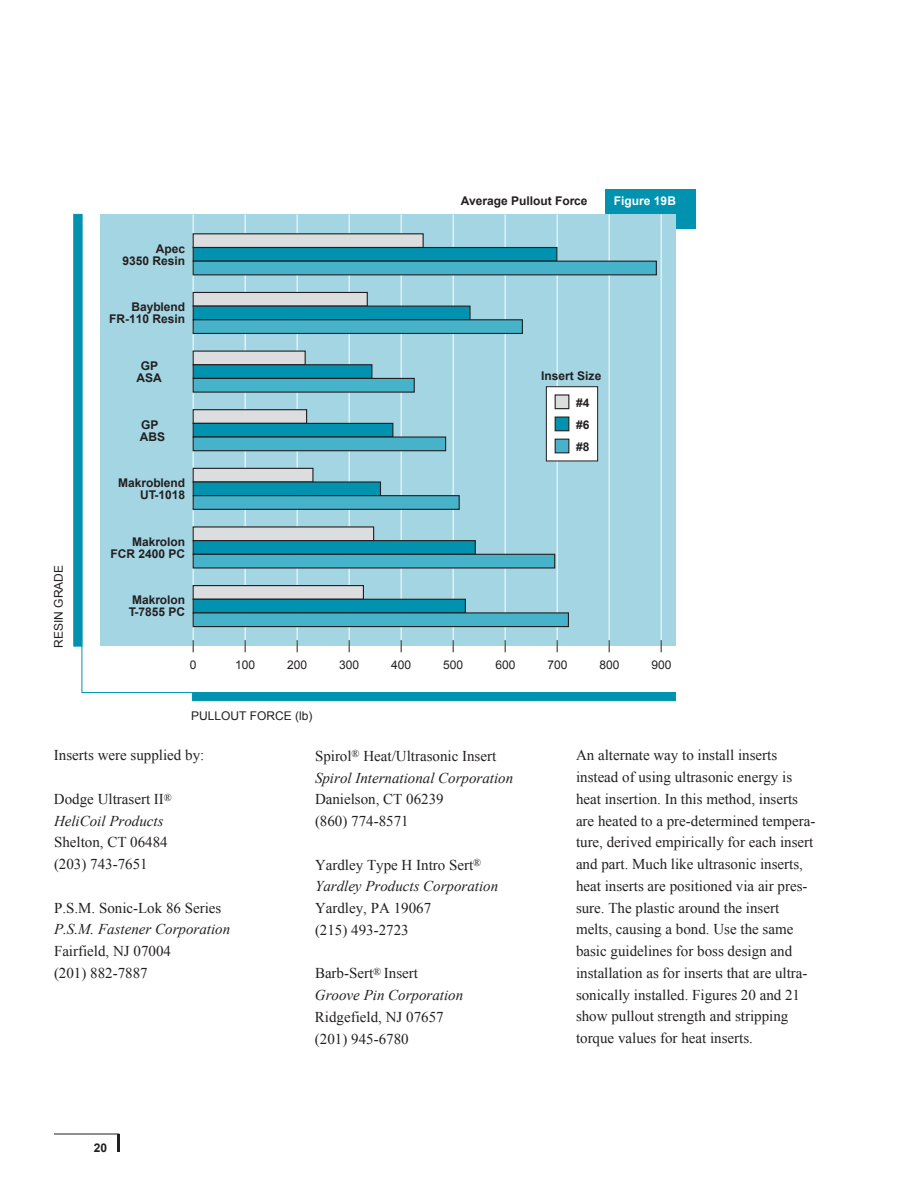
<style>
.page{position:relative;width:918px;height:1188px;background:#fff}
.page>*{position:absolute;margin:0;border:0;box-sizing:border-box;transform-origin:0 0}
.t1{font:15px/21.8px "Times New Roman";color:#231f20}
.t2{font:italic 15px/21.8px "Times New Roman";color:#231f20}
.t3{font:700 12px/12px "Arial";color:#231f20;text-align:right}
.t4{font:12px "Arial";color:#231f20}
.t5{font:700 12px "Arial";color:#fff}
.s1{font-style:italic}
.s2{font-style:normal}
</style>
<div class="page">
<hr style="left:117px;top:1134px;width:3px;height:18px;background:#231f20">
<hr style="left:54px;top:1134px;width:65px;height:1px;background:#231f20">
<div style="left:606px;top:190px;width:90px;height:39px;background:#0092af"></div>
<svg style="left:81px;top:214px;width:595px;height:479px"></svg>
<div style="left:192px;top:692px;width:484px;height:9px;background:#0092af;border:1px solid #0092af"></div>
<div style="left:73px;top:214px;width:9px;height:432px;background:#0092af;border:1px solid #0092af"></div>
<div style="left:100px;top:214px;width:575px;height:432px;background:#a4d5e2"></div>
<hr style="left:661px;top:214px;width:1px;height:432px;background:#fff">
<hr style="left:609px;top:214px;width:1px;height:432px;background:#fff">
<hr style="left:557px;top:214px;width:1px;height:432px;background:#fff">
<hr style="left:505px;top:214px;width:1px;height:432px;background:#fff">
<hr style="left:453px;top:214px;width:1px;height:432px;background:#fff">
<hr style="left:401px;top:214px;width:1px;height:432px;background:#fff">
<hr style="left:349px;top:214px;width:1px;height:432px;background:#fff">
<hr style="left:297px;top:214px;width:1px;height:432px;background:#fff">
<hr style="left:245px;top:214px;width:1px;height:432px;background:#fff">
<hr style="left:193px;top:214px;width:1px;height:432px;background:#fff">
<div style="left:193px;top:233px;width:231px;height:15px;background:#dcdddf;border:1px solid #231f20"></div>
<div style="left:193px;top:247px;width:364px;height:15px;background:#0092af;border:1px solid #231f20"></div>
<div style="left:193px;top:261px;width:464px;height:14px;background:#47b3ca;border:1px solid #231f20"></div>
<div style="left:193px;top:292px;width:175px;height:15px;background:#dcdddf;border:1px solid #231f20"></div>
<div style="left:193px;top:306px;width:278px;height:14px;background:#0092af;border:1px solid #231f20"></div>
<div style="left:193px;top:319px;width:330px;height:15px;background:#47b3ca;border:1px solid #231f20"></div>
<div style="left:193px;top:351px;width:113px;height:14px;background:#dcdddf"></div>
<div style="left:193px;top:364px;width:179px;height:15px;background:#0092af;border:1px solid #231f20"></div>
<div style="left:193px;top:378px;width:222px;height:15px;background:#47b3ca;border:1px solid #231f20"></div>
<div style="left:193px;top:409px;width:114px;height:15px;background:#dcdddf;border:1px solid #231f20"></div>
<div style="left:193px;top:423px;width:200px;height:15px;background:#0092af;border:1px solid #231f20"></div>
<div style="left:193px;top:436px;width:253px;height:15px;background:#47b3ca;border:1px solid #231f20"></div>
<div style="left:193px;top:468px;width:121px;height:15px;background:#dcdddf;border:1px solid #231f20"></div>
<div style="left:193px;top:481px;width:188px;height:15px;background:#0092af;border:1px solid #231f20"></div>
<div style="left:193px;top:495px;width:267px;height:15px;background:#47b3ca;border:1px solid #231f20"></div>
<div style="left:193px;top:526px;width:181px;height:15px;background:#dcdddf"></div>
<div style="left:193px;top:540px;width:283px;height:15px;background:#0092af;border:1px solid #231f20"></div>
<div style="left:193px;top:554px;width:362px;height:15px;background:#47b3ca;border:1px solid #231f20"></div>
<div style="left:193px;top:585px;width:171px;height:15px;background:#dcdddf;border:1px solid #231f20"></div>
<div style="left:193px;top:599px;width:273px;height:14px;background:#0092af;border:1px solid #231f20"></div>
<div style="left:193px;top:612px;width:376px;height:15px;background:#47b3ca;border:1px solid #231f20"></div>
<div style="left:546px;top:386px;width:52px;height:75px;background:#fff;border:1px solid #231f20"></div>
<div style="left:555px;top:394px;width:14px;height:15px;background:#dcdddf;border:1px solid #231f20"></div>
<div style="left:555px;top:417px;width:14px;height:14px;background:#0092af;border:1px solid #231f20"></div>
<div style="left:555px;top:439px;width:14px;height:14px;background:#47b3ca;border:1px solid #231f20"></div>
<svg style="left:661px;top:640px;width:1px;height:12px"></svg>
<svg style="left:609px;top:640px;width:1px;height:12px"></svg>
<svg style="left:557px;top:640px;width:1px;height:12px"></svg>
<svg style="left:505px;top:640px;width:1px;height:12px"></svg>
<svg style="left:453px;top:640px;width:1px;height:12px"></svg>
<svg style="left:401px;top:640px;width:1px;height:12px"></svg>
<svg style="left:349px;top:640px;width:1px;height:12px"></svg>
<svg style="left:297px;top:640px;width:1px;height:12px"></svg>
<svg style="left:245px;top:640px;width:1px;height:12px"></svg>
<svg style="left:193px;top:640px;width:1px;height:12px"></svg>
<p class="t4" style="left:51px;top:648px;width:84px;rotate:-90deg">RESIN GRADE</p>
<p class="t3" style="left:123px;top:243px;width:64px">Apec<br>9350 Resin</p>
<p class="t3" style="left:109px;top:301px;width:78px">Bayblend<br>FR-110 Resin</p>
<p class="t3" style="left:137px;top:360px;width:27px;text-align:center">GP<br>ASA</p>
<p class="t3" style="left:140px;top:419px;width:27px;text-align:left">GP<br>ABS</p>
<p class="t3" style="left:118px;top:477px;width:68px">Makroblend<br>UT-1018</p>
<p class="t3" style="left:111px;top:536px;width:76px">Makrolon<br>FCR 2400 PC</p>
<p class="t3" style="left:129px;top:595px;width:58px;text-align:left">Makrolon<br>T-7855 PC</p>
<p class="t4" style="left:190px;top:657px;width:8px">0</p>
<p class="t3" style="left:461px;top:196px;width:128px">Average Pullout Force</p>
<p class="t5" style="left:614px;top:193px;width:64px">Figure 19B</p>
<p class="t3" style="left:576px;top:363px;width:27px;line-height:26.2px;text-align:left;text-indent:-35px">Insert Size #4</p>
<p class="t3" style="left:576px;top:414px;width:15px;line-height:22px;text-align:left">#6 #8</p>
<p class="t4" style="left:235px;top:657px;width:22px">100</p>
<p class="t4" style="left:287px;top:657px;width:22px">200</p>
<p class="t4" style="left:339px;top:657px;width:22px">300</p>
<p class="t4" style="left:391px;top:657px;width:22px">400</p>
<p class="t4" style="left:443px;top:657px;width:22px">500</p>
<p class="t4" style="left:495px;top:657px;width:22px">600</p>
<p class="t4" style="left:547px;top:657px;width:22px">700</p>
<p class="t4" style="left:599px;top:657px;width:22px">800</p>
<p class="t4" style="left:652px;top:657px;width:22px">900</p>
<p class="t4" style="left:191px;top:708px;width:123px">PULLOUT FORCE (lb)</p>
<p class="t1" style="left:54px;top:744px;width:152px">Inserts were supplied by:</p>
<p class="t1" style="left:54px;top:788px;width:119px">Dodge Ultrasert II<sup>®<br></sup><span class="s1">HeliCoil Products</span></p>
<p class="t1" style="left:54px;top:831px;width:115px">Shelton, CT 06484 (203) 743-7651</p>
<p class="t1" style="left:54px;top:897px;width:169px">P.S.M. Sonic-Lok 86 Series</p>
<p class="t2" style="left:54px;top:918px;width:178px">P.S.M. Fastener Corporation</p>
<p class="t1" style="left:54px;top:940px;width:119px">Fairfield, NJ 07004 (201) 882-7887</p>
<p class="t3" style="left:94px;top:1143px;width:15px">20</p>
<p class="t2" style="left:315px;top:745px;width:200px"><span class="s2">Spirol</span><sup>®</sup> <span class="s2">Heat/Ultrasonic Insert<br></span>Spirol International Corporation</p>
<p class="t1" style="left:315px;top:788px;width:130px">Danielson, CT 06239 (860) 774-8571</p>
<p class="t2" style="left:315px;top:853px;width:185px"><span class="s2">Yardley Type H Intro Sert</span><sup>®<br></sup>Yardley Products Corporation</p>
<p class="t1" style="left:315px;top:897px;width:118px">Yardley, PA 19067 (215) 493-2723</p>
<p class="t2" style="left:315px;top:962px;width:150px"><span class="s2">Barb-Sert</span><sup>®</sup> <span class="s2">Insert<br></span>Groove Pin Corporation</p>
<p class="t1" style="left:315px;top:1006px;width:130px">Ridgefield, NJ 07657 (201) 945-6780</p>
<p class="t1" style="left:576px;top:744px;width:241px">An alternate way to install inserts instead of using ultrasonic energy is heat insertion. In this method, inserts are heated to a pre-determined tempera&shy;ture, derived empirically for each insert and part. Much like ultrasonic inserts, heat inserts are positioned via air pres&shy;sure. The plastic around the insert melts, causing a bond. Use the same basic guidelines for boss design and installation as for inserts that are ultra&shy;sonically installed. Figures 20 and 21 show pullout strength and stripping torque values for heat inserts.</p>
</div>
